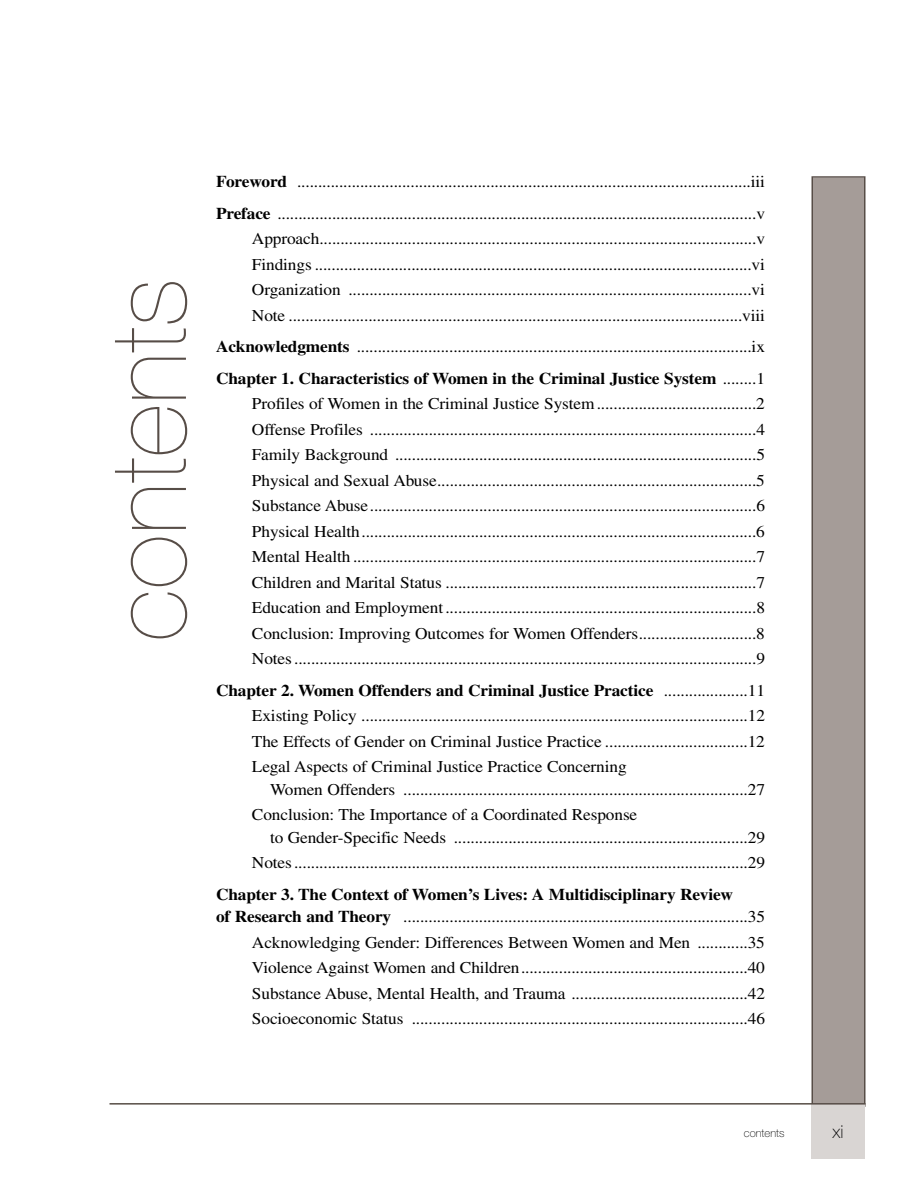
<style>
.page{position:relative;width:918px;height:1188px;background:#fff}
.page>*{position:absolute;margin:0;border:0;box-sizing:border-box;transform-origin:0 0}
.t1{font:200 105px "Helvetica Neue";color:#574d47}
.t2{font:100 18px "Helvetica Neue";color:#000}
.t3{font:16.5px/25.5px "Times";letter-spacing:-.01em;color:#000;scale:1.05 1}
.t4{font:100 11.25px "Helvetica Neue";color:#000}
.s1{font-weight:700}
</style>
<div class="page">
<div style="left:813px;top:178px;width:51px;height:927px;background:#a59c98"></div>
<div style="left:812px;top:176px;width:54px;height:931px;border:2px solid #574d47"></div>
<div style="left:812px;top:1104px;width:54px;height:55px;background:#d9d5d3"></div>
<hr style="left:110px;top:1103px;width:756px;height:2px;background:#574d47">
<h1 class="t1" style="left:111px;top:642px;width:365px;rotate:-90deg">contents</h1>
<p class="t3" style="left:216px;top:167px;width:524px;line-height:31.5px"><span class="s1">Foreword</span> ............................................................................................................iii<br><span class="s1">Preface</span> ..................................................................................................................v</p>
<p class="t3" style="left:252px;top:227px;width:490px;text-align:justify">Approach........................................................................................................v Findings ........................................................................................................vi Organization ................................................................................................vi Note ............................................................................................................viii</p>
<p class="t3" style="left:216px;top:332px;width:524px;line-height:31.5px"><span class="s1">Acknowledgments</span> ..............................................................................................ix<br><span class="s1">Chapter 1. Characteristics of Women in the Criminal Justice System</span> ........1</p>
<p class="t3" style="left:252px;top:392px;width:490px;text-align:justify">Profiles of Women in the Criminal Justice System......................................2<br>Offense Profiles ............................................................................................4<br>Family Background ......................................................................................5<br>Physical and Sexual Abuse............................................................................5<br>Substance Abuse............................................................................................6<br>Physical Health..............................................................................................6<br>Mental Health ................................................................................................7<br>Children and Marital Status ..........................................................................7<br>Education and Employment ..........................................................................8<br>Conclusion: Improving Outcomes for Women Offenders............................8<br>Notes ..............................................................................................................9</p>
<p class="t3" style="left:252px;top:679px;width:490px;text-align:justify;text-indent:-36px"><span class="s1">Chapter 2. Women Offenders and Criminal Justice Practice</span> ....................11<br>Existing Policy ............................................................................................12<br>The Effects of Gender on Criminal Justice Practice ..................................12<br>Legal Aspects of Criminal Justice Practice Concerning</p>
<p class="t3" style="left:252px;top:778px;width:490px;text-indent:18px">Women Offenders ..................................................................................27<br>Conclusion: The Importance of a Coordinated Response</p>
<p class="t3" style="left:252px;top:826px;width:490px;text-align:right">to Gender-Specific Needs ......................................................................29<br>Notes ............................................................................................................29</p>
<p class="t3" style="left:216px;top:884px;width:524px;line-height:22.5px"><span class="s1">Chapter 3. The Context of Women’s Lives: A Multidisciplinary Review<br>of Research and Theory</span> ..................................................................................35</p>
<p class="t3" style="left:252px;top:931px;width:490px;text-align:justify">Acknowledging Gender: Differences Between Women and Men ............35<br>Violence Against Women and Children......................................................40<br>Substance Abuse, Mental Health, and Trauma ..........................................42<br>Socioeconomic Status ................................................................................46</p>
<p class="t4" style="left:744px;top:1129px;width:42px">contents</p>
<p class="t2" style="left:833px;top:1125px;width:13px">xi</p>
</div>
